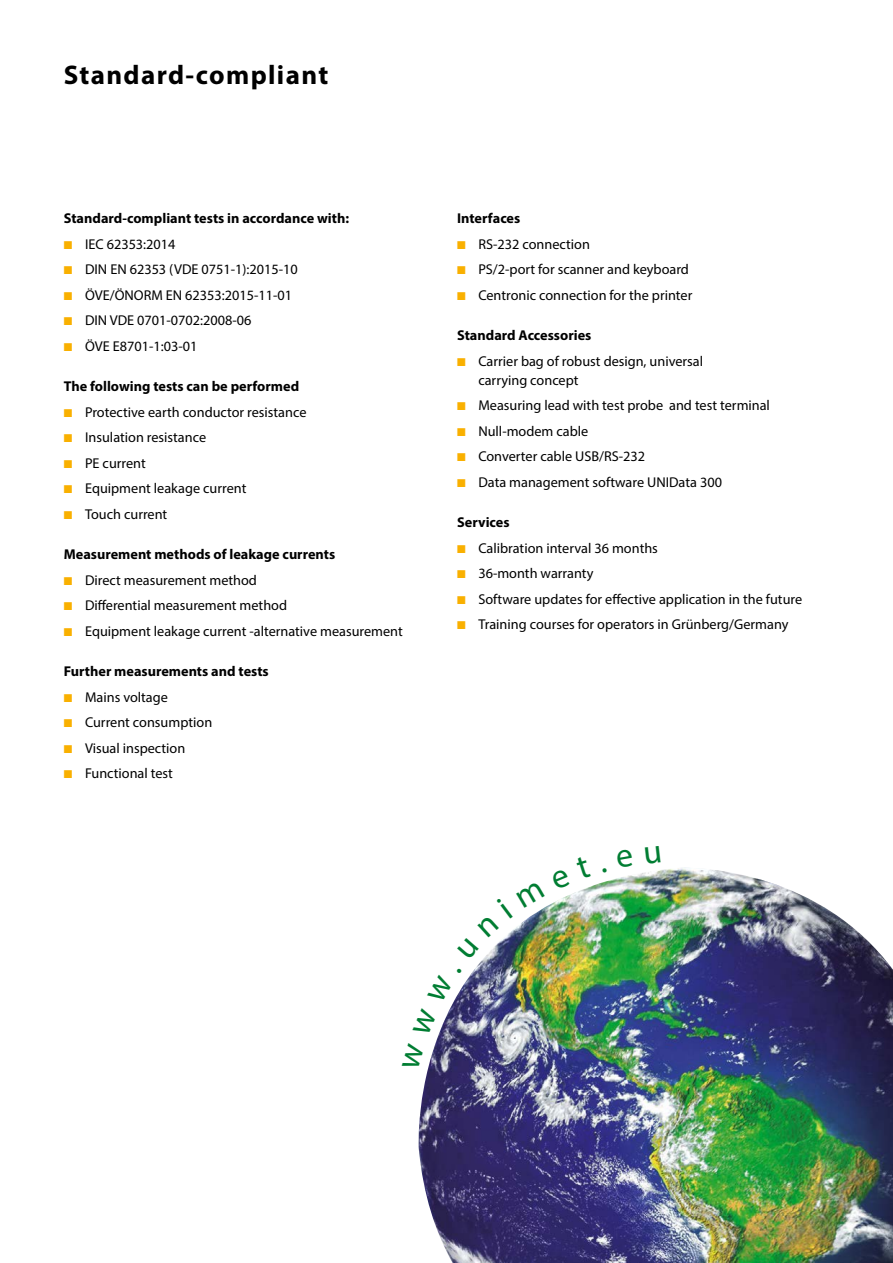
<style>
.page{position:relative;width:893px;height:1263px;background:#fff}
.page>*{position:absolute;margin:0;border:0;box-sizing:border-box;transform-origin:0 0}
.t1{font:700 27px "Myriad Pro";letter-spacing:.05em;color:#000}
.t2{font:14.25px/19px "Myriad Pro";color:#000}
.t3{font:700 14.25px "Myriad Pro";color:#000}
.s1{color:#f9b000}
</style>
<div class="page">
<img style="left:418px;top:869px;width:475px;height:394px">
<img style="left:418px;top:867px;width:286px;height:244px">
<svg style="left:418px;top:1043px;width:6px;height:27px"></svg>
<svg style="left:418px;top:968px;width:44px;height:68px"></svg>
<img style="left:457px;top:881px;width:88px;height:78px">
<svg style="left:551px;top:867px;width:40px;height:22px"></svg>
<svg style="left:602px;top:868px;width:5px;height:5px"></svg>
<svg style="left:616px;top:867px;width:17px;height:1px"></svg>
<h1 class="t1" style="left:64px;top:57px;width:266px">Standard-compliant</h1>
<p class="t3" style="left:64px;top:209px;width:287px">Standard-compliant tests in accordance with:</p>
<p class="t2" style="left:64px;top:234px;width:113px"><span class="s1">■</span> IEC 62353:2014</p>
<p class="t2" style="left:64px;top:260px;width:235px"><span class="s1">■</span> DIN EN 62353 (VDE 0751-1):2015-10</p>
<p class="t2" style="left:64px;top:285px;width:230px"><span class="s1">■</span> ÖVE/ÖNORM EN 62353:2015-11-01</p>
<p class="t2" style="left:64px;top:311px;width:189px"><span class="s1">■</span> DIN VDE 0701-0702:2008-06</p>
<p class="t2" style="left:64px;top:336px;width:135px"><span class="s1">■</span> ÖVE E8701-1:03-01</p>
<p class="t3" style="left:64px;top:377px;width:237px">The following tests can be performed</p>
<p class="t2" style="left:64px;top:402px;width:244px"><span class="s1">■</span> Protective earth conductor resistance</p>
<p class="t2" style="left:64px;top:428px;width:144px"><span class="s1">■</span> Insulation resistance</p>
<p class="t2" style="left:64px;top:453px;width:84px"><span class="s1">■</span> PE current</p>
<p class="t2" style="left:64px;top:479px;width:184px"><span class="s1">■</span> Equipment leakage current</p>
<p class="t2" style="left:64px;top:504px;width:105px"><span class="s1">■</span> Touch current</p>
<p class="t3" style="left:64px;top:545px;width:273px">Measurement methods of leakage currents</p>
<p class="t2" style="left:64px;top:570px;width:195px"><span class="s1">■</span> Direct measurement method</p>
<p class="t2" style="left:64px;top:596px;width:225px"><span class="s1">■</span> Differential measurement method</p>
<p class="t2" style="left:64px;top:621px;width:341px"><span class="s1">■</span> Equipment leakage current -alternative measurement</p>
<p class="t3" style="left:64px;top:662px;width:207px">Further measurements and tests</p>
<p class="t2" style="left:64px;top:687px;width:106px"><span class="s1">■</span> Mains voltage</p>
<p class="t2" style="left:64px;top:712px;width:150px"><span class="s1">■</span> Current consumption</p>
<p class="t2" style="left:64px;top:738px;width:123px"><span class="s1">■</span> Visual inspection</p>
<p class="t2" style="left:64px;top:763px;width:111px"><span class="s1">■</span> Functional test</p>
<p class="t3" style="left:457px;top:209px;width:65px">Interfaces</p>
<p class="t2" style="left:457px;top:234px;width:134px"><span class="s1">■</span> RS-232 connection</p>
<p class="t2" style="left:457px;top:260px;width:233px"><span class="s1">■</span> PS/2-port for scanner and keyboard</p>
<p class="t2" style="left:457px;top:285px;width:237px"><span class="s1">■</span> Centronic connection for the printer</p>
<p class="t3" style="left:457px;top:326px;width:136px">Standard Accessories</p>
<p class="t2" style="left:478px;top:351px;width:226px;text-indent:-21px"><span class="s1">■</span> Carrier bag of robust design, universal carrying concept</p>
<p class="t2" style="left:457px;top:396px;width:314px"><span class="s1">■</span> Measuring lead with test probe and test terminal</p>
<p class="t2" style="left:457px;top:421px;width:133px"><span class="s1">■</span> Null-modem cable</p>
<p class="t2" style="left:457px;top:447px;width:190px"><span class="s1">■</span> Converter cable USB/RS-232</p>
<p class="t2" style="left:457px;top:472px;width:266px"><span class="s1">■</span> Data management software UNIData 300</p>
<p class="t3" style="left:457px;top:513px;width:54px">Services</p>
<p class="t2" style="left:457px;top:538px;width:202px"><span class="s1">■</span> Calibration interval 36 months</p>
<p class="t2" style="left:457px;top:564px;width:138px"><span class="s1">■</span> 36-month warranty</p>
<p class="t2" style="left:457px;top:589px;width:347px"><span class="s1">■</span> Software updates for effective application in the future</p>
<p class="t2" style="left:457px;top:615px;width:333px"><span class="s1">■</span> Training courses for operators in Grünberg/Germany</p>
</div>
